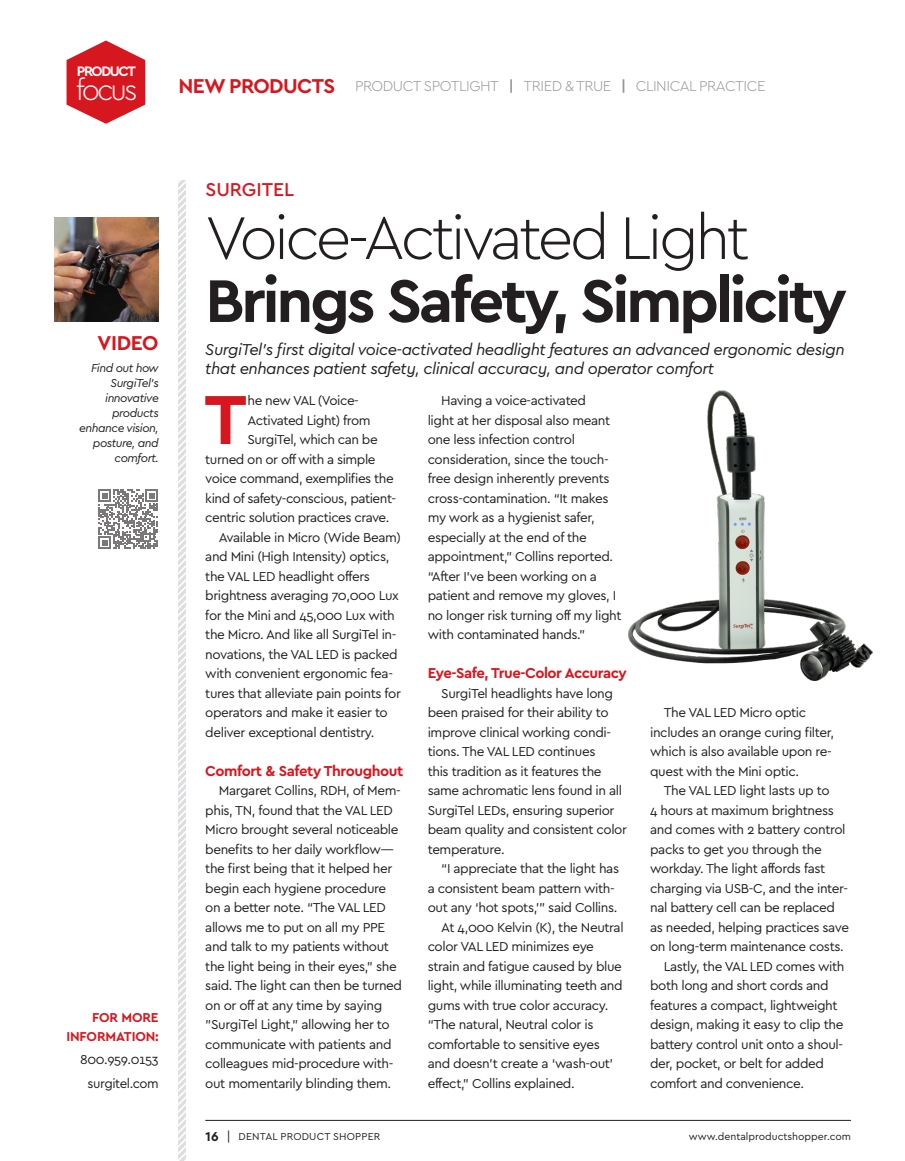
<style>
.page{position:relative;width:905px;height:1161px;background:#fff}
.page>*{position:absolute;margin:0;border:0;box-sizing:border-box;transform-origin:0 0}
.t1{font:700 72.6px "Cera";color:#d7171f}
.t2{font:700 63px "Cera";letter-spacing:-.05em;color:#231f20}
.t3{font:300 63px "Cera";letter-spacing:-.06em;color:#231f20}
.t4{font:300 29.85px "Cera";letter-spacing:-.1em;color:#fff}
.t5{font:700 21px "Cera";letter-spacing:-.03em;color:#d7171f}
.t6{font:500 19.5px "Cera";color:#d7171f}
.t7{font:italic 16.5px/19.5px "Cera";letter-spacing:-.03em;color:#231f20}
.t8{font:700 15px "Cera";letter-spacing:-.03em;color:#d7171f}
.t9{font:300 15px "Cera";letter-spacing:-.03em;color:#939598}
.t10{font:700 14.4px "Cera";letter-spacing:-.1em;color:#fff}
.t11{font:13.5px/19.5px "Cera";letter-spacing:-.03em;color:#231f20}
.t12{font:700 13.5px/19.5px "Cera";letter-spacing:-.01em;color:#d7171f;text-align:right}
.t13{font:italic 12px/15px "Cera";letter-spacing:-.04em;color:#231f20;text-align:right}
.t14{font:10.5px "Cera";color:#231f20}
.t15{font:10.5px "Cera";letter-spacing:.02em;color:#231f20}
.s1{font-weight:700}
.s2{font-weight:700;font-size:13.5px}
.s3{font-size:13.5px}
</style>
<div class="page">
<svg style="left:178px;top:180px;width:7px;height:981px"></svg>
<svg style="left:67px;top:41px;width:78px;height:83px"></svg>
<hr style="left:205px;top:1120px;width:646px;height:1px;background:#231f20">
<img style="left:54px;top:217px;width:105px;height:105px">
<svg style="left:99px;top:489px;width:59px;height:60px"></svg>
<img style="left:628px;top:391px;width:244px;height:290px">
<p class="t10" style="left:77px;top:62px;width:60px">PRODUCT</p>
<h3 class="t4" style="left:76px;top:70px;width:63px">focus</h3>
<h3 class="t5" style="left:178px;top:72px;width:158px">NEW PRODUCTS</h3>
<p class="t9" style="left:355px;top:76px;width:412px">PRODUCT SPOTLIGHT <span class="s1">|</span> TRIED &amp; TRUE <span class="s1">|</span> CLINICAL PRACTICE</p>
<h3 class="t5" style="left:97px;top:329px;width:63px">VIDEO</h3>
<p class="t13" style="left:79px;top:360px;width:81px">Find out how<br>SurgiTel’s innovative products enhance vision, posture, and comfort.</p>
<p class="t12" style="left:66px;top:1007px;width:94px">FOR MORE<br>INFORMATION:</p>
<p class="t11" style="left:80px;top:1048px;width:80px;line-height:23.2px;text-align:center">800.959.0153 surgitel.com</p>
<h3 class="t6" style="left:205px;top:176px;width:90px">SURGITEL</h3>
<h2 class="t3" style="left:205px;top:196px;width:545px">Voice-Activated Light</h2>
<h2 class="t2" style="left:205px;top:259px;width:643px">Brings Safety, Simplicity</h2>
<p class="t7" style="left:205px;top:339px;width:641px">SurgiTel’s first digital voice-activated headlight features an advanced ergonomic design that enhances patient safety, clinical accuracy, and operator comfort</p>
<h1 class="t1" style="left:204px;top:371px;width:44px">T</h1>
<p class="t11" style="left:247px;top:390px;width:113px">he new VAL (Voice-</p>
<p class="t11" style="left:247px;top:410px;width:125px">Activated Light) from</p>
<p class="t11" style="left:247px;top:429px;width:132px">SurgiTel, which can be</p>
<p class="t11" style="left:205px;top:449px;width:172px">turned on or off with a simple</p>
<p class="t11" style="left:205px;top:468px;width:190px">voice command, exemplifies the</p>
<p class="t11" style="left:205px;top:488px;width:192px">kind of safety-conscious, patient-</p>
<p class="t11" style="left:205px;top:507px;width:186px">centric solution practices crave.</p>
<p class="t11" style="left:219px;top:527px;width:184px">Available in Micro (Wide Beam)</p>
<p class="t11" style="left:205px;top:546px;width:185px">and Mini (High Intensity) optics,</p>
<p class="t11" style="left:205px;top:566px;width:166px">the VAL LED headlight offers</p>
<p class="t11" style="left:205px;top:585px;width:195px">brightness averaging 70,000 Lux</p>
<p class="t11" style="left:205px;top:605px;width:191px">for the Mini and 45,000 Lux with</p>
<p class="t11" style="left:205px;top:624px;width:193px">the Micro. And like all SurgiTel in-</p>
<p class="t11" style="left:205px;top:644px;width:194px">novations, the VAL LED is packed</p>
<p class="t11" style="left:205px;top:663px;width:189px">with convenient ergonomic fea-</p>
<p class="t11" style="left:205px;top:683px;width:197px">tures that alleviate pain points for</p>
<p class="t11" style="left:205px;top:702px;width:184px">operators and make it easier to</p>
<p class="t11" style="left:205px;top:722px;width:171px">deliver exceptional dentistry.</p>
<p class="t8" style="left:205px;top:760px;width:199px">Comfort &amp; Safety Throughout</p>
<p class="t11" style="left:205px;top:780px;width:198px;text-indent:14px">Margaret Collins, RDH, of Mem&shy;phis, TN, found that the VAL LED<br>Micro brought several noticeable benefits to her daily workflow— the first being that it helped her begin each hygiene procedure on a better note. “The VAL LED allows me to put on all my PPE and talk to my patients without the light being in their eyes,” she said. The light can then be turned on or off at any time by saying "SurgiTel Light,” allowing her to communicate with patients and colleagues mid-procedure with&shy;out momentarily blinding them.</p>
<p class="t11" style="left:428px;top:390px;width:195px;text-indent:14px">Having a voice-activated<br>light at her disposal also meant one less infection control consideration, since the touch&shy;free design inherently prevents cross-contamination. “It makes my work as a hygienist safer, especially at the end of the appointment,” Collins reported. “After I’ve been working on a patient and remove my gloves, I no longer risk turning off my light with contaminated hands.”</p>
<p class="t8" style="left:428px;top:663px;width:201px">Eye-Safe, True-Color Accuracy</p>
<p class="t11" style="left:428px;top:683px;width:201px;text-indent:14px">SurgiTel headlights have long been praised for their ability to improve clinical working condi&shy;tions. The VAL LED continues<br>this tradition as it features the same achromatic lens found in all<br>SurgiTel LEDs, ensuring superior beam quality and consistent color temperature.</p>
<p class="t11" style="left:441px;top:858px;width:179px">“I appreciate that the light has</p>
<p class="t11" style="left:428px;top:878px;width:189px">a consistent beam pattern with-</p>
<p class="t11" style="left:428px;top:897px;width:191px">out any ‘hot spots,’” said Collins.</p>
<p class="t11" style="left:441px;top:917px;width:184px">At 4,000 Kelvin (K), the Neutral</p>
<p class="t11" style="left:428px;top:936px;width:168px">color VAL LED minimizes eye</p>
<p class="t11" style="left:428px;top:956px;width:196px">strain and fatigue caused by blue</p>
<p class="t11" style="left:428px;top:975px;width:196px">light, while illuminating teeth and</p>
<p class="t11" style="left:428px;top:995px;width:182px">gums with true color accuracy.</p>
<p class="t11" style="left:428px;top:1014px;width:167px">“The natural, Neutral color is</p>
<p class="t11" style="left:428px;top:1034px;width:174px">comfortable to sensitive eyes</p>
<p class="t11" style="left:428px;top:1053px;width:187px">and doesn’t create a ‘wash-out’</p>
<p class="t11" style="left:428px;top:1073px;width:148px">effect,” Collins explained.</p>
<p class="t11" style="left:650px;top:702px;width:185px;text-indent:14px">The VAL LED Micro optic includes an orange curing filter, which is also available upon re&shy;quest with the Mini optic.</p>
<p class="t11" style="left:663px;top:780px;width:167px">The VAL LED light lasts up to</p>
<p class="t11" style="left:650px;top:800px;width:185px">4 hours at maximum brightness</p>
<p class="t11" style="left:650px;top:819px;width:197px">and comes with 2 battery control</p>
<p class="t11" style="left:650px;top:839px;width:173px">packs to get you through the</p>
<p class="t11" style="left:650px;top:858px;width:177px">workday. The light affords fast</p>
<p class="t11" style="left:650px;top:878px;width:200px">charging via USB-C, and the inter-</p>
<p class="t11" style="left:650px;top:897px;width:186px">nal battery cell can be replaced</p>
<p class="t11" style="left:650px;top:917px;width:200px">as needed, helping practices save</p>
<p class="t11" style="left:650px;top:936px;width:195px">on long-term maintenance costs.</p>
<p class="t11" style="left:663px;top:956px;width:182px">Lastly, the VAL LED comes with</p>
<p class="t11" style="left:650px;top:975px;width:180px">both long and short cords and</p>
<p class="t11" style="left:650px;top:995px;width:189px">features a compact, lightweight</p>
<p class="t11" style="left:650px;top:1014px;width:195px">design, making it easy to clip the</p>
<p class="t11" style="left:650px;top:1034px;width:194px">battery control unit onto a shoul-</p>
<p class="t11" style="left:650px;top:1053px;width:175px">der, pocket, or belt for added</p>
<p class="t11" style="left:650px;top:1073px;width:155px">comfort and convenience.</p>
<p class="t15" style="left:205px;top:1130px;width:176px"><span class="s2">16</span> <span class="s3">|</span> DENTAL PRODUCT SHOPPER</p>
<p class="t14" style="left:689px;top:1130px;width:164px">www.dentalproductshopper.com</p>
</div>
